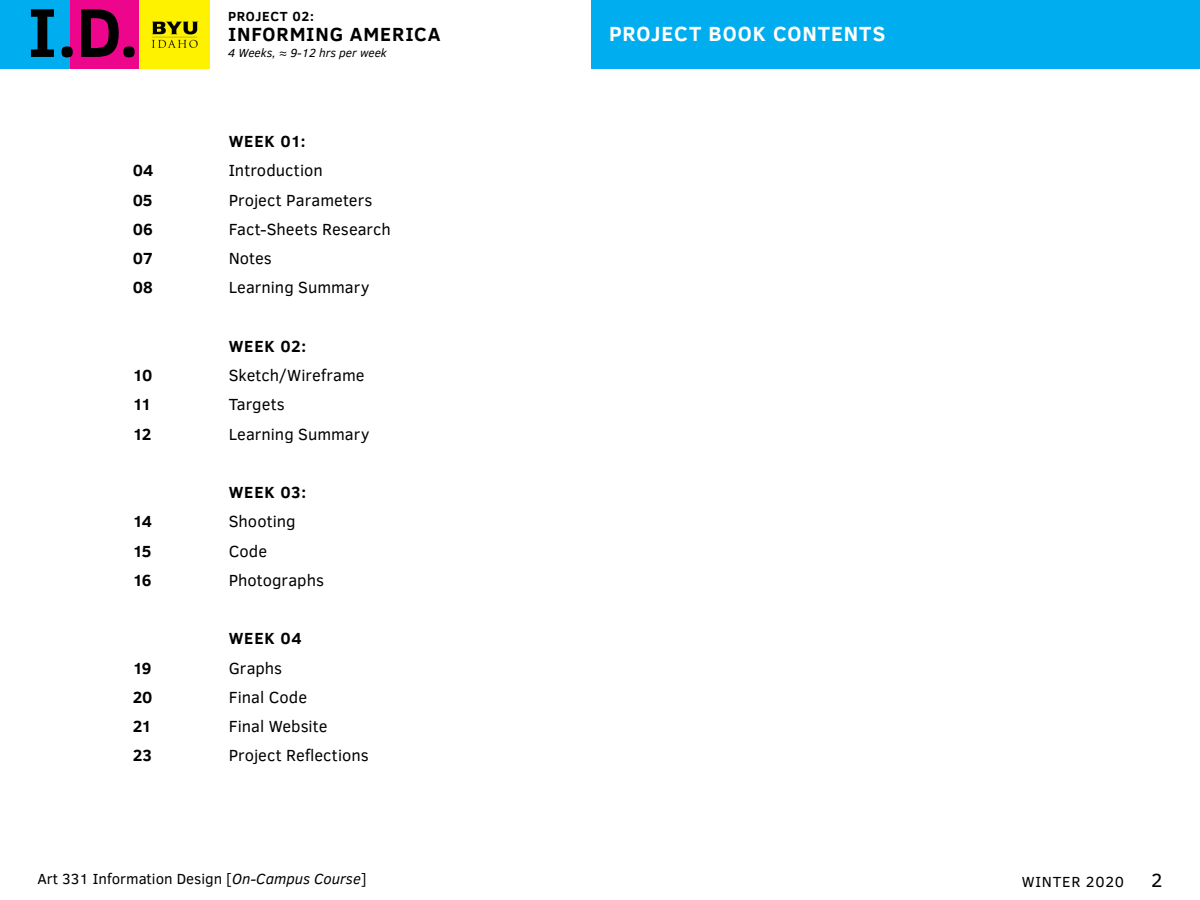
<style>
.page{position:relative;width:1200px;height:900px;background:#fff}
.page>*{position:absolute;margin:0;border:0;box-sizing:border-box;transform-origin:0 0}
.t1{font:700 70.5px "Clear Sans";color:#000}
.t2{font:700 21px "Clear Sans";letter-spacing:.045em;color:#fff}
.t3{font:700 19.5px "Clear Sans";letter-spacing:.045em;color:#000}
.t4{font:19.5px "Clear Sans";color:#000}
.t5{font:16.5px "Clear Sans";color:#000}
.t6{font:700 16.5px "Clear Sans";letter-spacing:.01em;color:#000}
.t7{font:15px "Clear Sans";color:#000}
.t8{font:15px "Clear Sans";letter-spacing:.05em;color:#000}
.t9{font:700 13.5px "Clear Sans";letter-spacing:.05em;color:#000}
.t10{font:italic 12px "Clear Sans";color:#000}
.s1{font-style:italic}
</style>
<div class="page">
<div style="left:0;top:0;width:70px;height:69px;background:#00aeef"></div>
<div style="left:70px;top:0;width:70px;height:69px;background:#ed058c"></div>
<div style="left:140px;top:0;width:70px;height:69px;background:#fff200"></div>
<img style="left:152px;top:21px;width:46px;height:27px">
<div style="left:600px;top:0;width:600px;height:69px;background:#00aeef"></div>
<h1 class="t1" style="left:27px;top:-19px;width:113px">I.D.</h1>
<p class="t9" style="left:228px;top:6px;width:87px">PROJECT 02:</p>
<p class="t3" style="left:228px;top:19px;width:214px">INFORMING AMERICA</p>
<p class="t10" style="left:228px;top:45px;width:160px">4 Weeks, ≈ 9-12 hrs per week</p>
<p class="t6" style="left:229px;top:129px;width:78px">WEEK 01:</p>
<p class="t6" style="left:133px;top:158px;width:22px">04</p>
<p class="t5" style="left:229px;top:160px;width:96px">Introduction</p>
<p class="t6" style="left:133px;top:188px;width:21px">05</p>
<p class="t5" style="left:229px;top:189px;width:145px">Project Parameters</p>
<p class="t6" style="left:133px;top:217px;width:21px">06</p>
<p class="t5" style="left:229px;top:218px;width:164px">Fact-Sheets Research</p>
<p class="t6" style="left:133px;top:246px;width:22px">07</p>
<p class="t5" style="left:229px;top:247px;width:45px">Notes</p>
<p class="t6" style="left:133px;top:275px;width:21px">08</p>
<p class="t5" style="left:229px;top:277px;width:142px">Learning Summary</p>
<p class="t6" style="left:229px;top:334px;width:79px">WEEK 02:</p>
<p class="t6" style="left:133px;top:363px;width:21px">10</p>
<p class="t5" style="left:229px;top:364px;width:137px">Sketch/Wireframe</p>
<p class="t6" style="left:133px;top:392px;width:20px">11</p>
<p class="t5" style="left:229px;top:394px;width:58px">Targets</p>
<p class="t6" style="left:133px;top:422px;width:20px">12</p>
<p class="t5" style="left:229px;top:423px;width:142px">Learning Summary</p>
<p class="t6" style="left:229px;top:480px;width:79px">WEEK 03:</p>
<p class="t6" style="left:133px;top:510px;width:21px">14</p>
<p class="t5" style="left:229px;top:511px;width:68px">Shooting</p>
<p class="t6" style="left:133px;top:539px;width:20px">15</p>
<p class="t5" style="left:229px;top:540px;width:40px">Code</p>
<p class="t6" style="left:133px;top:568px;width:20px">16</p>
<p class="t5" style="left:229px;top:569px;width:97px">Photographs</p>
<p class="t6" style="left:229px;top:627px;width:75px">WEEK 04</p>
<p class="t6" style="left:133px;top:656px;width:20px">19</p>
<p class="t5" style="left:229px;top:657px;width:55px">Graphs</p>
<p class="t6" style="left:133px;top:685px;width:21px">20</p>
<p class="t5" style="left:229px;top:686px;width:80px">Final Code</p>
<p class="t6" style="left:133px;top:714px;width:21px">21</p>
<p class="t5" style="left:229px;top:715px;width:100px">Final Website</p>
<p class="t6" style="left:133px;top:744px;width:21px">23</p>
<p class="t5" style="left:229px;top:745px;width:142px">Project Reflections</p>
<p class="t2" style="left:609px;top:18px;width:278px">PROJECT BOOK CONTENTS</p>
<p class="t7" style="left:38px;top:869px;width:331px">Art 331 Information Design [<span class="s1">On-Campus Course</span>]</p>
<p class="t8" style="left:1022px;top:872px;width:104px">WINTER 2020</p>
<p class="t4" style="left:1151px;top:867px;width:13px">2</p>
</div>
